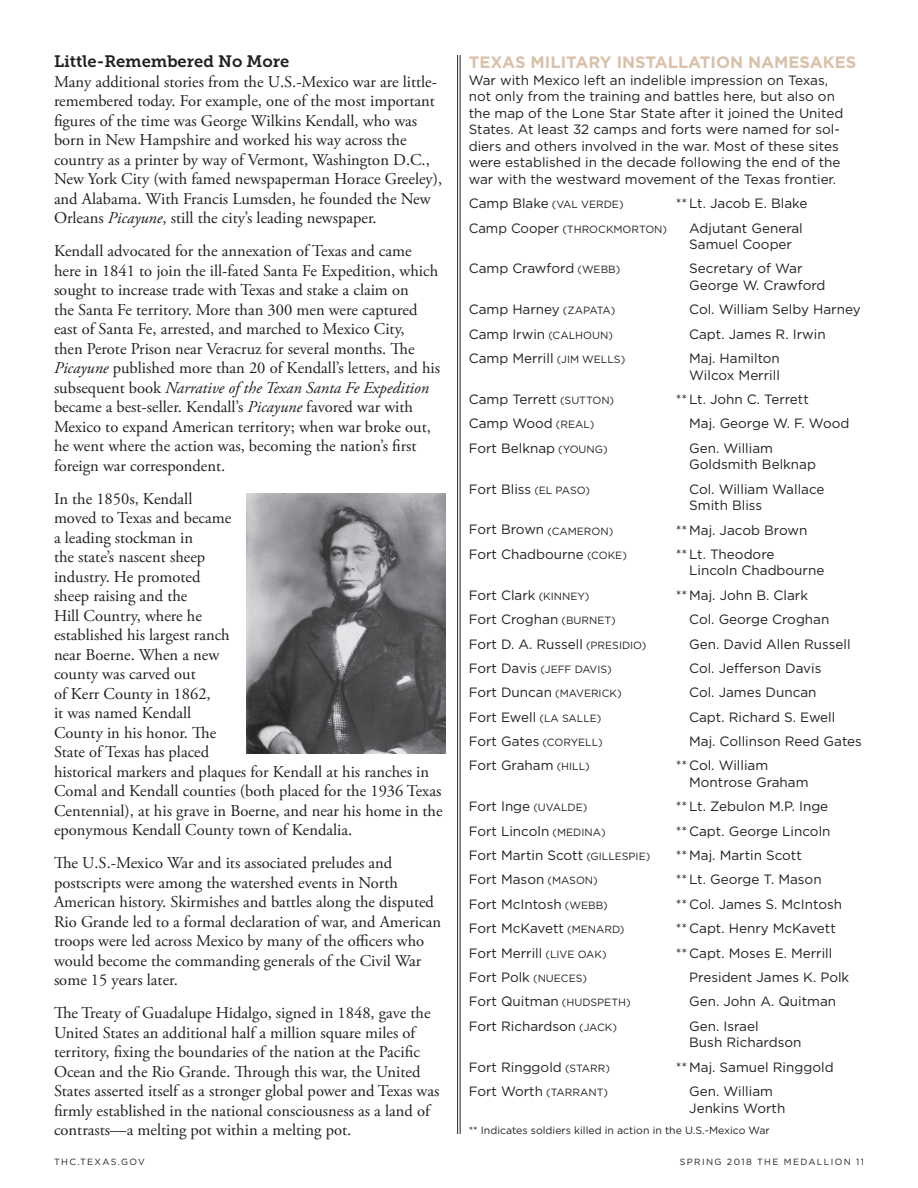
<style>
.page{position:relative;width:918px;height:1188px;background:#fff}
.page>*{position:absolute;margin:0;border:0;box-sizing:border-box;transform-origin:0 0}
.t1{font:16.5px/19.5px "Adobe Garamond Pro";color:#231f20}
.t2{font:700 16.5px "Gotham";color:#d9c1aa}
.t3{font:16.5px "Museo Slab 700";color:#231f20}
.t4{font:13.5px/16.5px "Gotham";color:#231f20}
.t5{font:10.5px "Gotham";color:#231f20}
.t6{font:9px "Gotham";letter-spacing:.15em;color:#231f20}
.s1{font-style:italic}
.s2{font-size:13.5px}
.s3{font-size:10.5px}
</style>
<div class="page">
<hr style="left:457px;top:55px;width:1px;height:1079px;background:#231f20">
<hr style="left:460px;top:55px;width:1px;height:1079px;background:#231f20">
<img style="left:246px;top:494px;width:200px;height:260px">
<p class="t3" style="left:54px;top:52px;width:237px">Little-Remembered No More</p>
<p class="t1" style="left:54px;top:73px;width:390px">Many additional stories from the U.S.-Mexico war are little&shy;remembered today. For example, one of the most important figures of the time was George Wilkins Kendall, who was born in New Hampshire and worked his way across the country as a printer by way of Vermont, Washington D.C., New York City (with famed newspaperman Horace Greeley), and Alabama. With Francis Lumsden, he founded the New Orleans <span class="s1">Picayune</span>, still the city’s leading newspaper.</p>
<p class="t1" style="left:54px;top:242px;width:388px">Kendall advocated for the annexation of Texas and came here in 1841 to join the ill-fated Santa Fe Expedition, which sought to increase trade with Texas and stake a claim on<br>the Santa Fe territory. More than 300 men were captured east of Santa Fe, arrested, and marched to Mexico City,<br>then Perote Prison near Veracruz for several months. The <span class="s1">Picayune</span> published more than 20 of Kendall’s letters, and his subsequent book <span class="s1">Narrative of the Texan Santa Fe Expedition </span>became a best-seller. Kendall’s <span class="s1">Picayune</span> favored war with Mexico to expand American territory; when war broke out, he went where the action was, becoming the nation’s first foreign war correspondent.</p>
<p class="t1" style="left:54px;top:489px;width:390px">In the 1850s, Kendall<br>moved to Texas and became<br>a leading stockman in<br>the state’s nascent sheep<br>industry. He promoted<br>sheep raising and the<br>Hill Country, where he<br>established his largest ranch<br>near Boerne. When a new<br>county was carved out<br>of Kerr County in 1862,<br>it was named Kendall<br>County in his honor. The<br>State of Texas has placed<br>historical markers and plaques for Kendall at his ranches in<br>Comal and Kendall counties (both placed for the 1936 Texas<br>Centennial), at his grave in Boerne, and near his home in the eponymous Kendall County town of Kendalia.</p>
<p class="t1" style="left:54px;top:854px;width:389px">The U.S.-Mexico War and its associated preludes and postscripts were among the watershed events in North American history. Skirmishes and battles along the disputed Rio Grande led to a formal declaration of war, and American troops were led across Mexico by many of the officers who would become the commanding generals of the Civil War some 15 years later.</p>
<p class="t1" style="left:54px;top:1004px;width:387px">The Treaty of Guadalupe Hidalgo, signed in 1848, gave the United States an additional half a million square miles of territory, fixing the boundaries of the nation at the Pacific Ocean and the Rio Grande. Through this war, the United States asserted itself as a stronger global power and Texas was firmly established in the national consciousness as a land of contrasts—a melting pot within a melting pot.</p>
<p class="t2" style="left:469px;top:52px;width:389px">TEXAS MILITARY INSTALLATION NAMESAKES</p>
<p class="t4" style="left:469px;top:71px;width:376px">War with Mexico left an indelible impression on Texas, not only from the training and battles here, but also on the map of the Lone Star State after it joined the United States. At least 32 camps and forts were named for sol&shy;diers and others involved in the war. Most of these sites were established in the decade following the end of the war with the westward movement of the Texas frontier.</p>
<p class="t5" style="left:469px;top:198px;width:156px"><span class="s2">Camp Blake</span> (VAL VERDE)</p>
<p class="t4" style="left:676px;top:195px;width:133px">**Lt. Jacob E. Blake</p>
<p class="t5" style="left:469px;top:222px;width:200px"><span class="s2">Camp Cooper</span> (THROCKMORTON)</p>
<p class="t4" style="left:689px;top:219px;width:115px">Adjutant General<br>Samuel Cooper</p>
<p class="t4" style="left:469px;top:260px;width:153px">Camp Crawford <span class="s3">(WEBB)</span></p>
<p class="t4" style="left:689px;top:260px;width:138px">Secretary of War<br>George W. Crawford</p>
<p class="t4" style="left:469px;top:301px;width:148px">Camp Harney <span class="s3">(ZAPATA)</span></p>
<p class="t4" style="left:689px;top:301px;width:173px">Col. William Selby Harney</p>
<p class="t4" style="left:469px;top:325px;width:146px">Camp Irwin <span class="s3">(CALHOUN)</span></p>
<p class="t4" style="left:689px;top:325px;width:138px">Capt. James R. Irwin</p>
<p class="t4" style="left:469px;top:350px;width:158px">Camp Merrill <span class="s3">(JIM WELLS)</span></p>
<p class="t4" style="left:689px;top:350px;width:92px">Maj. Hamilton<br>Wilcox Merrill</p>
<p class="t4" style="left:469px;top:391px;width:147px">Camp Terrett <span class="s3">(SUTTON)</span></p>
<p class="t4" style="left:676px;top:391px;width:135px">**Lt. John C. Terrett</p>
<p class="t4" style="left:469px;top:415px;width:127px">Camp Wood <span class="s3">(REAL)</span></p>
<p class="t4" style="left:689px;top:415px;width:162px">Maj. George W. F. Wood</p>
<p class="t4" style="left:469px;top:439px;width:140px">Fort Belknap <span class="s3">(YOUNG)</span></p>
<p class="t4" style="left:689px;top:439px;width:128px">Gen. William<br>Goldsmith Belknap</p>
<p class="t4" style="left:469px;top:480px;width:123px">Fort Bliss <span class="s3">(EL PASO)</span></p>
<p class="t4" style="left:689px;top:480px;width:137px">Col. William Wallace<br>Smith Bliss</p>
<p class="t4" style="left:469px;top:521px;width:146px">Fort Brown <span class="s3">(CAMERON)</span></p>
<p class="t4" style="left:676px;top:521px;width:133px">**Maj. Jacob Brown</p>
<p class="t4" style="left:469px;top:546px;width:160px">Fort Chadbourne <span class="s3">(COKE)</span></p>
<p class="t4" style="left:689px;top:546px;width:137px;text-indent:-14px">**Lt. Theodore<br>Lincoln Chadbourne</p>
<p class="t4" style="left:469px;top:586px;width:122px">Fort Clark <span class="s3">(KINNEY)</span></p>
<p class="t4" style="left:676px;top:586px;width:134px">**Maj. John B. Clark</p>
<p class="t4" style="left:469px;top:611px;width:149px">Fort Croghan <span class="s3">(BURNET)</span></p>
<p class="t4" style="left:689px;top:611px;width:142px">Col. George Croghan</p>
<p class="t4" style="left:469px;top:635px;width:179px">Fort D. A. Russell <span class="s3">(PRESIDIO)</span></p>
<p class="t4" style="left:689px;top:635px;width:163px">Gen. David Allen Russell</p>
<p class="t5" style="left:469px;top:662px;width:145px"><span class="s2">Fort Davis</span> (JEFF DAVIS)</p>
<p class="t4" style="left:689px;top:660px;width:134px">Col. Jefferson Davis</p>
<p class="t4" style="left:469px;top:684px;width:154px">Fort Duncan <span class="s3">(MAVERICK)</span></p>
<p class="t4" style="left:689px;top:684px;width:129px">Col. James Duncan</p>
<p class="t4" style="left:469px;top:708px;width:134px">Fort Ewell <span class="s3">(LA SALLE)</span></p>
<p class="t4" style="left:689px;top:708px;width:148px">Capt. Richard S. Ewell</p>
<p class="t4" style="left:469px;top:733px;width:136px">Fort Gates <span class="s3">(CORYELL)</span></p>
<p class="t4" style="left:689px;top:733px;width:174px">Maj. Collinson Reed Gates</p>
<p class="t4" style="left:469px;top:757px;width:123px">Fort Graham <span class="s3">(HILL)</span></p>
<p class="t4" style="left:689px;top:757px;width:121px;text-indent:-14px">**Col. William<br>Montrose Graham</p>
<p class="t4" style="left:469px;top:798px;width:120px">Fort Inge <span class="s3">(UVALDE)</span></p>
<p class="t4" style="left:676px;top:798px;width:154px">**Lt. Zebulon M.P. Inge</p>
<p class="t4" style="left:469px;top:822px;width:138px">Fort Lincoln <span class="s3">(MEDINA)</span></p>
<p class="t4" style="left:676px;top:822px;width:156px">**Capt. George Lincoln</p>
<p class="t4" style="left:469px;top:847px;width:183px">Fort Martin Scott <span class="s3">(GILLESPIE)</span></p>
<p class="t4" style="left:676px;top:847px;width:128px">**Maj. Martin Scott</p>
<p class="t4" style="left:469px;top:871px;width:131px">Fort Mason <span class="s3">(MASON)</span></p>
<p class="t4" style="left:676px;top:871px;width:147px">**Lt. George T. Mason</p>
<p class="t4" style="left:469px;top:896px;width:141px">Fort McIntosh <span class="s3">(WEBB)</span></p>
<p class="t4" style="left:676px;top:896px;width:168px">**Col. James S. McIntosh</p>
<p class="t4" style="left:469px;top:920px;width:157px">Fort McKavett <span class="s3">(MENARD)</span></p>
<p class="t4" style="left:676px;top:920px;width:162px">**Capt. Henry McKavett</p>
<p class="t4" style="left:469px;top:944px;width:139px">Fort Merrill <span class="s3">(LIVE OAK)</span></p>
<p class="t4" style="left:676px;top:944px;width:158px">**Capt. Moses E. Merrill</p>
<p class="t4" style="left:469px;top:969px;width:120px">Fort Polk <span class="s3">(NUECES)</span></p>
<p class="t4" style="left:689px;top:969px;width:162px">President James K. Polk</p>
<p class="t4" style="left:469px;top:993px;width:163px">Fort Quitman <span class="s3">(HUDSPETH)</span></p>
<p class="t4" style="left:689px;top:993px;width:148px">Gen. John A. Quitman</p>
<p class="t4" style="left:469px;top:1017px;width:150px">Fort Richardson <span class="s3">(JACK)</span></p>
<p class="t4" style="left:689px;top:1017px;width:114px">Gen. Israel<br>Bush Richardson</p>
<p class="t4" style="left:469px;top:1058px;width:143px">Fort Ringgold <span class="s3">(STARR)</span></p>
<p class="t4" style="left:676px;top:1058px;width:159px">**Maj. Samuel Ringgold</p>
<p class="t4" style="left:469px;top:1083px;width:141px">Fort Worth <span class="s3">(TARRANT)</span></p>
<p class="t4" style="left:689px;top:1083px;width:98px">Gen. William<br>Jenkins Worth</p>
<p class="t5" style="left:469px;top:1124px;width:303px">** Indicates soldiers killed in action in the U.S.-Mexico War</p>
<p class="t6" style="left:54px;top:1156px;width:92px">THC.TEXAS.GOV</p>
<p class="t6" style="left:680px;top:1156px;width:186px">SPRING 2018 THE MEDALLION 11</p>
</div>
